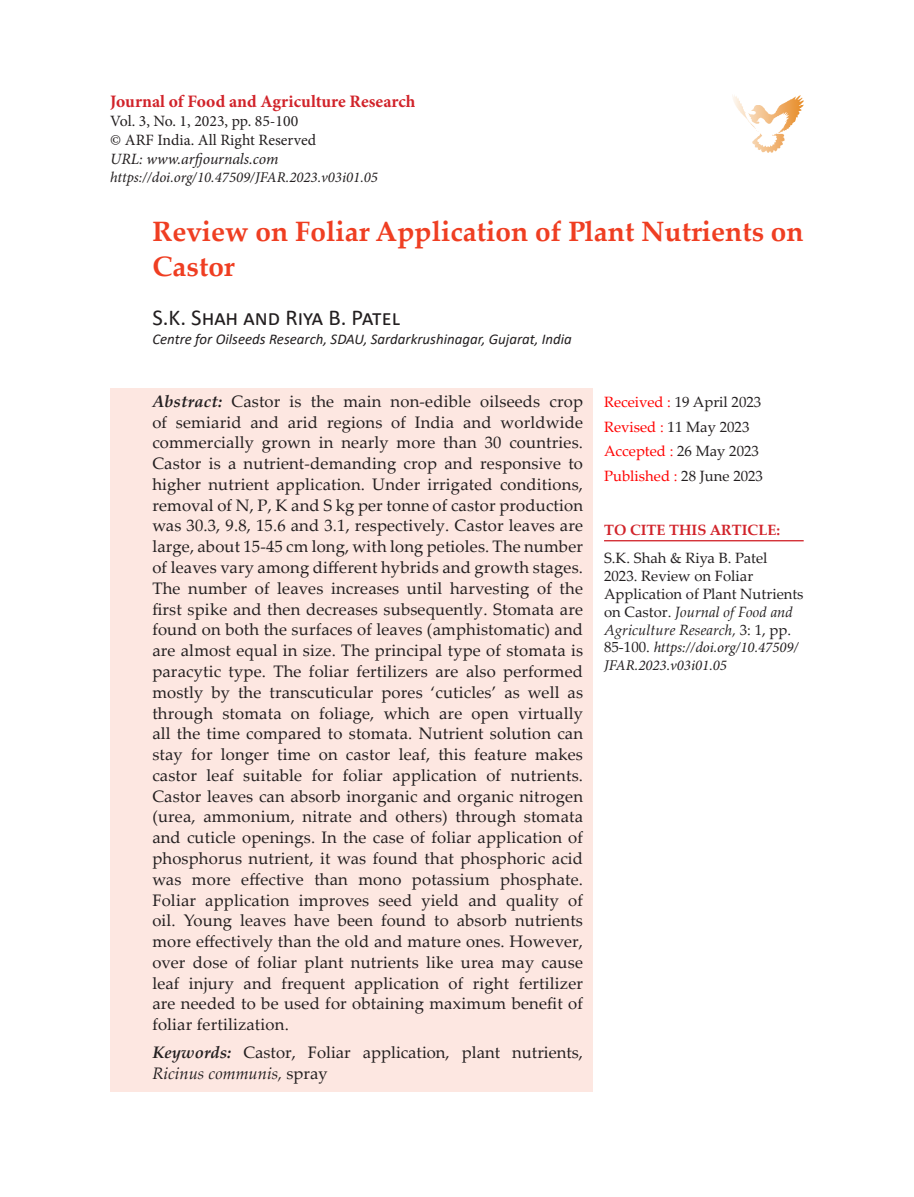
<style>
.page{position:relative;width:914px;height:1197px;background:#fff}
.page>*{position:absolute;margin:0;border:0;box-sizing:border-box;transform-origin:0 0}
.Head{font:700 28px/35px "Palatino Linotype";color:#ef3e22}
.author{font:22.75px "Calibri";color:#231f20}
.t1{font:700 17.5px "Minion Pro";color:#d1232a}
.abstract{font:16.62px/20.8px "Palatino Linotype";letter-spacing:.01em;color:#231f20;text-align:justify}
.t2{font:15.75px "Minion Pro";color:#231f20}
.t3{font:italic 15.75px "Minion Pro";letter-spacing:-.005em;color:#231f20}
.t4{font:14.88px/17.8px "Palatino Linotype";color:#231f20}
.author_ref{font:italic 14.88px "Calibri";color:#231f20}
.t5{font:italic 14.88px "Minion Pro";color:#231f20}
.t6{font:14.88px "Palatino Linotype";color:#f00}
.t7{font:700 14.88px "Palatino Linotype";color:#d1232a}
.s1{font-weight:700;font-style:italic}
.s2{font-style:italic}
.s3{color:#f00}
.s4{color:#231f20}
.s5{font-family:"Minion Pro";font-style:italic}
</style>
<div class="page">
<div style="left:110px;top:388px;width:482px;height:704px;background:#fde7e1"></div>
<img style="left:732px;top:95px;width:71px;height:58px">
<hr style="left:604px;top:540px;width:199px;height:1px;background:#d1232a">
<p class="t1" style="left:110px;top:89px;width:306px">Journal of Food and Agriculture Research</p>
<p class="t2" style="left:110px;top:111px;width:189px">Vol. 3, No. 1, 2023, pp. 85-100</p>
<p class="t2" style="left:110px;top:129px;width:207px">© ARF India. All Right Reserved</p>
<p class="t3" style="left:110px;top:148px;width:170px">URL: www.arfjournals.com</p>
<p class="t5" style="left:110px;top:167px;width:269px">https://doi.org/10.47509/JFAR.2023.v03i01.05</p>
<p class="Head" style="left:152px;top:213px;width:652px">Review on Foliar Application of Plant Nutrients on<br>Castor</p>
<p class="author" style="left:152px;top:302px;width:249px">S.K. Shah and Riya B. Patel</p>
<p class="author_ref" style="left:152px;top:329px;width:421px">Centre for Oilseeds Research, SDAU, Sardarkrushinagar, Gujarat, India</p>
<p class="abstract" style="left:152px;top:390px;width:432px"><span class="s1">Abstract:</span> Castor is the main non-edible oilseeds crop of semiarid and arid regions of India and worldwide commercially grown in nearly more than 30 countries.<br>Castor is a nutrient-demanding crop and responsive to higher nutrient application. Under irrigated conditions, removal of N, P, K and S kg per tonne of castor production was 30.3, 9.8, 15.6 and 3.1, respectively. Castor leaves are large, about 15-45 cm long, with long petioles. The number of leaves vary among different hybrids and growth stages.<br>The number of leaves increases until harvesting of the first spike and then decreases subsequently. Stomata are found on both the surfaces of leaves (amphistomatic) and are almost equal in size. The principal type of stomata is paracytic type. The foliar fertilizers are also performed mostly by the transcuticular pores ‘cuticles’ as well as through stomata on foliage, which are open virtually all the time compared to stomata. Nutrient solution can stay for longer time on castor leaf, this feature makes castor leaf suitable for foliar application of nutrients.<br>Castor leaves can absorb inorganic and organic nitrogen (urea, ammonium, nitrate and others) through stomata and cuticle openings. In the case of foliar application of phosphorus nutrient, it was found that phosphoric acid was more effective than mono potassium phosphate.<br>Foliar application improves seed yield and quality of oil. Young leaves have been found to absorb nutrients more effectively than the old and mature ones. However, over dose of foliar plant nutrients like urea may cause leaf injury and frequent application of right fertilizer are needed to be used for obtaining maximum benefit of foliar fertilization.</p>
<p class="abstract" style="left:152px;top:1041px;width:432px"><span class="s1">Keywords:</span> Castor, Foliar application, plant nutrients,<br><span class="s2">Ricinus communis,</span> spray</p>
<p class="t4" style="left:604px;top:392px;width:159px"><span class="s3">Received :</span> 19 April 2023</p>
<p class="t4" style="left:604px;top:417px;width:147px"><span class="s3">Revised :</span> 11 May 2023</p>
<p class="t6" style="left:604px;top:441px;width:156px">Accepted : <span class="s4">26 May 2023</span></p>
<p class="t6" style="left:604px;top:466px;width:160px">Published : <span class="s4">28 June 2023</span></p>
<p class="t7" style="left:604px;top:519px;width:177px">TO CITE THIS ARTICLE:</p>
<p class="t4" style="left:604px;top:549px;width:201px">S.K. Shah &amp; Riya B. Patel<br>2023. Review on Foliar<br>Application of Plant Nutrients on Castor. <span class="s2">Journal of Food and<br>Agriculture Research,</span> 3: 1, pp.<br>85-100. <span class="s5">https://doi.org/10.47509/<br>JFAR.2023.v03i01.05</span></p>
</div>
